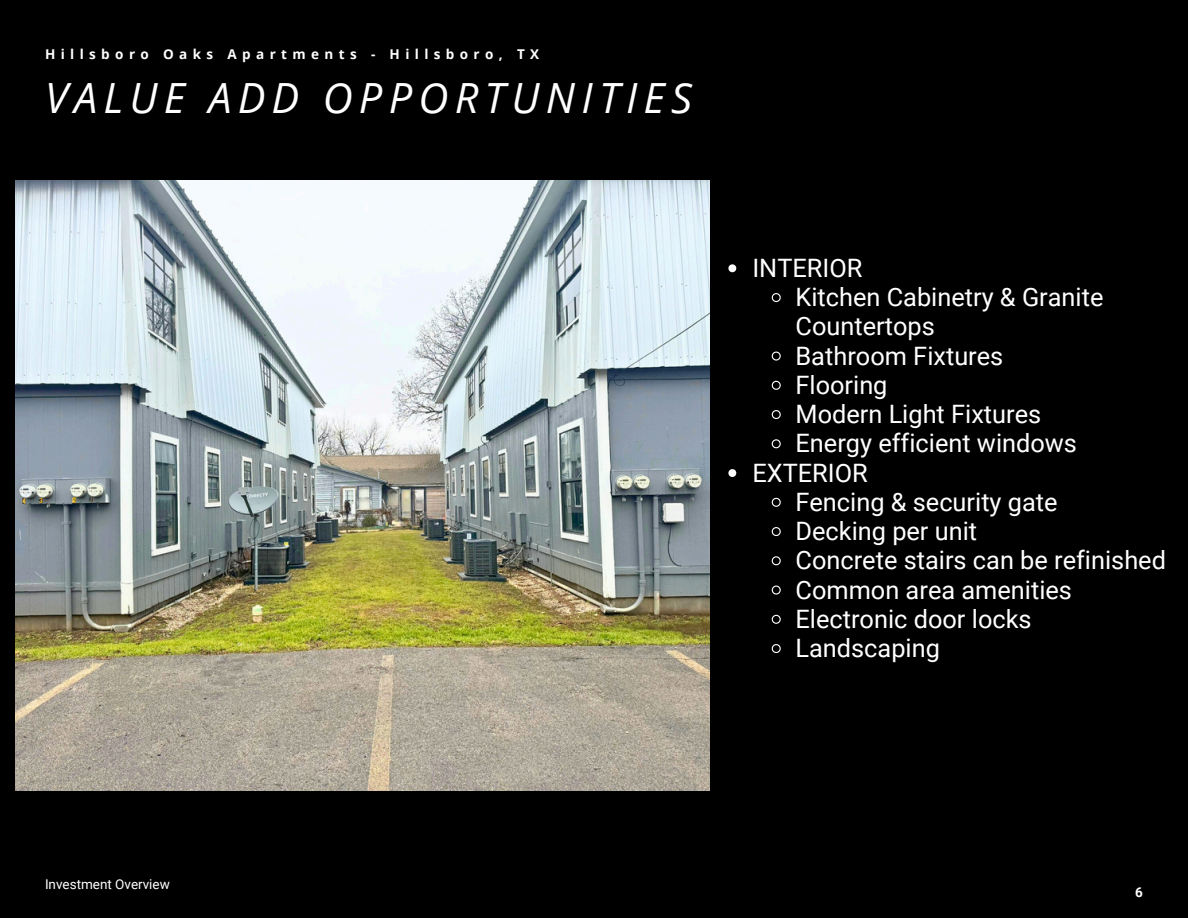
<style>
.page{position:relative;width:1188px;height:918px;background:#000}
.page>*{position:absolute;margin:0;border:0;box-sizing:border-box;transform-origin:0 0}
.t1{font:italic 41.7px "Open Sans";letter-spacing:.15em;color:#fff}
.t2{font:25.35px/29.2px "Roboto";color:#fff}
.t3{font:700 13.5px "Open Sans";letter-spacing:.4em;color:#fff}
.t4{font:13.5px "Roboto";color:#fff}
.t5{font:700 13.5px "Roboto";color:#fff}
</style>
<div class="page">
<img style="left:16px;top:180px;width:694px;height:611px">
<svg style="left:728px;top:264px;width:8px;height:8px"></svg>
<svg style="left:771px;top:293px;width:10px;height:10px"></svg>
<svg style="left:771px;top:351px;width:10px;height:10px"></svg>
<svg style="left:771px;top:380px;width:10px;height:10px"></svg>
<svg style="left:771px;top:410px;width:10px;height:10px"></svg>
<svg style="left:771px;top:439px;width:10px;height:10px"></svg>
<svg style="left:728px;top:469px;width:8px;height:8px"></svg>
<svg style="left:771px;top:497px;width:10px;height:10px"></svg>
<svg style="left:771px;top:527px;width:10px;height:10px"></svg>
<svg style="left:771px;top:556px;width:10px;height:10px"></svg>
<svg style="left:771px;top:585px;width:10px;height:10px"></svg>
<svg style="left:771px;top:614px;width:10px;height:10px"></svg>
<svg style="left:771px;top:644px;width:10px;height:10px"></svg>
<p class="t3" style="left:45px;top:45px;width:496px">Hillsboro Oaks Apartments - Hillsboro, TX</p>
<p class="t1" style="left:45px;top:69px;width:649px">VALUE ADD OPPORTUNITIES</p>
<p class="t2" style="left:752px;top:253px;width:112px">INTERIOR</p>
<p class="t2" style="left:796px;top:283px;width:309px">Kitchen Cabinetry &amp; Granite<br>Countertops</p>
<p class="t2" style="left:796px;top:341px;width:209px">Bathroom Fixtures</p>
<p class="t2" style="left:796px;top:370px;width:94px">Flooring</p>
<p class="t2" style="left:796px;top:400px;width:247px">Modern Light Fixtures</p>
<p class="t2" style="left:796px;top:429px;width:283px">Energy efficient windows</p>
<p class="t2" style="left:752px;top:458px;width:117px">EXTERIOR</p>
<p class="t2" style="left:796px;top:487px;width:264px">Fencing &amp; security gate</p>
<p class="t2" style="left:796px;top:517px;width:183px">Decking per unit</p>
<p class="t2" style="left:796px;top:546px;width:372px">Concrete stairs can be refinished</p>
<p class="t2" style="left:796px;top:575px;width:278px">Common area amenities</p>
<p class="t2" style="left:796px;top:604px;width:238px">Electronic door locks</p>
<p class="t2" style="left:796px;top:634px;width:146px">Landscaping</p>
<p class="t4" style="left:45px;top:876px;width:126px">Investment Overview</p>
<p class="t5" style="left:1135px;top:885px;width:9px">6</p>
</div>
